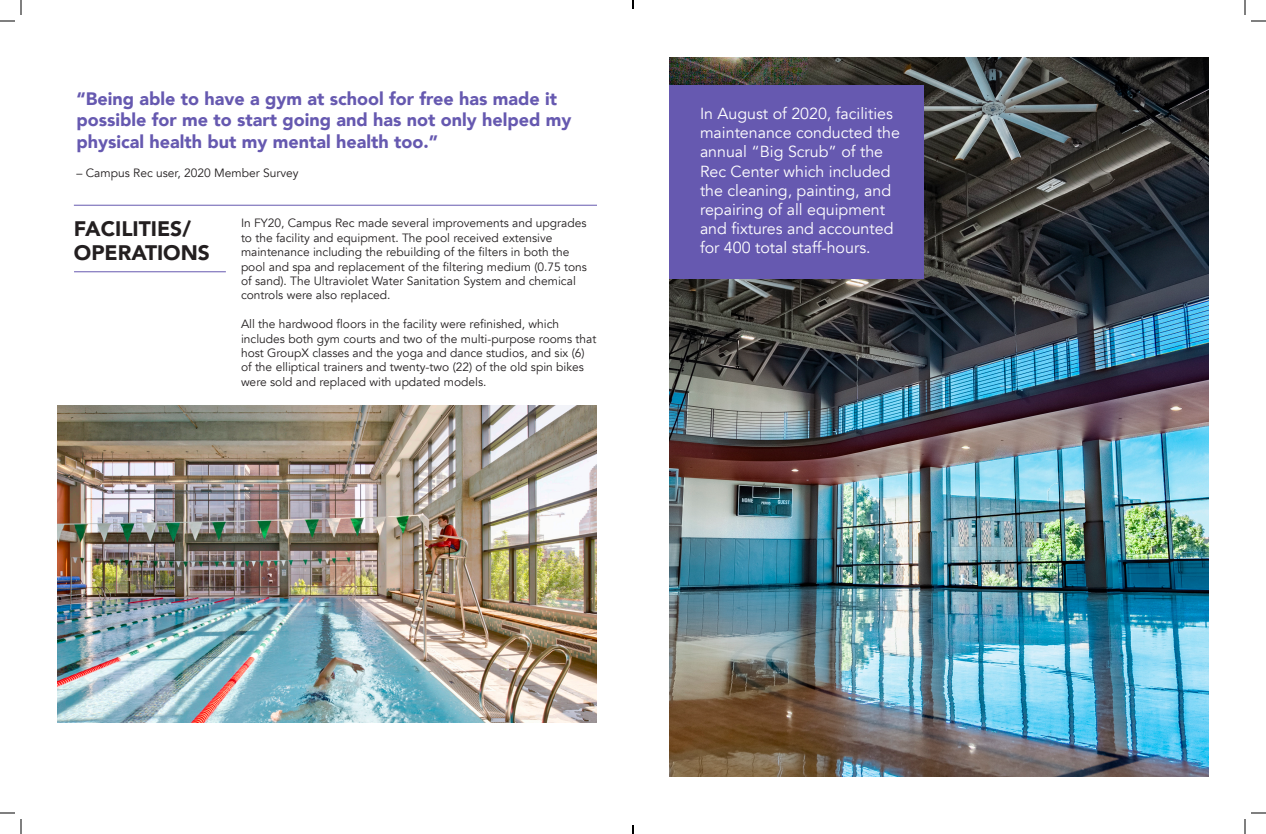
<style>
.page{position:relative;width:1266px;height:834px;background:#fff}
.page>*{position:absolute;margin:0;border:0;box-sizing:border-box;transform-origin:0 0}
.t1{font:900 21px/24px "Avenir";color:#231f20}
.t2{font:900 18px/21.6px "Avenir";color:#6659b0}
.t3{font:16px/19.2px "Avenir";color:#fff}
.t4{font:12px/14.4px "Avenir";color:#231f20}
</style>
<div class="page">
<img style="left:669px;top:57px;width:540px;height:720px">
<div style="left:669px;top:85px;width:255px;height:194px;background:#6659b0"></div>
<img style="left:57px;top:405px;width:540px;height:317px">
<hr style="left:74px;top:205px;width:523px;height:1px;background:#6659b0">
<hr style="left:74px;top:271px;width:152px;height:1px;background:#6659b0">
<svg style="left:0;top:0;width:22px;height:22px"></svg>
<svg style="left:0;top:812px;width:22px;height:22px"></svg>
<svg style="left:1244px;top:0;width:22px;height:22px"></svg>
<svg style="left:1244px;top:812px;width:22px;height:22px"></svg>
<svg style="left:632px;top:0;width:2px;height:9px"></svg>
<svg style="left:632px;top:825px;width:2px;height:9px"></svg>
<p class="t2" style="left:77px;top:87px;width:496px">“Being able to have a gym at school for free has made it possible for me to start going and has not only helped my physical health but my mental health too.”</p>
<p class="t4" style="left:77px;top:166px;width:224px">– Campus Rec user, 2020 Member Survey</p>
<p class="t1" style="left:74px;top:217px;width:138px">FACILITIES/<br>OPERATIONS</p>
<p class="t4" style="left:241px;top:216px;width:348px">In FY20, Campus Rec made several improvements and upgrades to the facility and equipment. The pool received extensive maintenance including the rebuilding of the filters in both the pool and spa and replacement of the filtering medium (0.75 tons of sand). The Ultraviolet Water Sanitation System and chemical controls were also replaced.</p>
<p class="t4" style="left:241px;top:317px;width:357px">All the hardwood floors in the facility were refinished, which includes both gym courts and two of the multi-purpose rooms that host GroupX classes and the yoga and dance studios, and six (6) of the elliptical trainers and twenty-two (22) of the old spin bikes were sold and replaced with updated models.</p>
<p class="t3" style="left:700px;top:104px;width:202px">In August of 2020, facilities maintenance conducted the annual “Big Scrub” of the<br>Rec Center which included the cleaning, painting, and repairing of all equipment</p>
<p class="t3" style="left:700px;top:219px;width:195px">and fixtures and accounted</p>
<p class="t3" style="left:700px;top:239px;width:172px">for 400 total staff-hours.</p>
</div>
